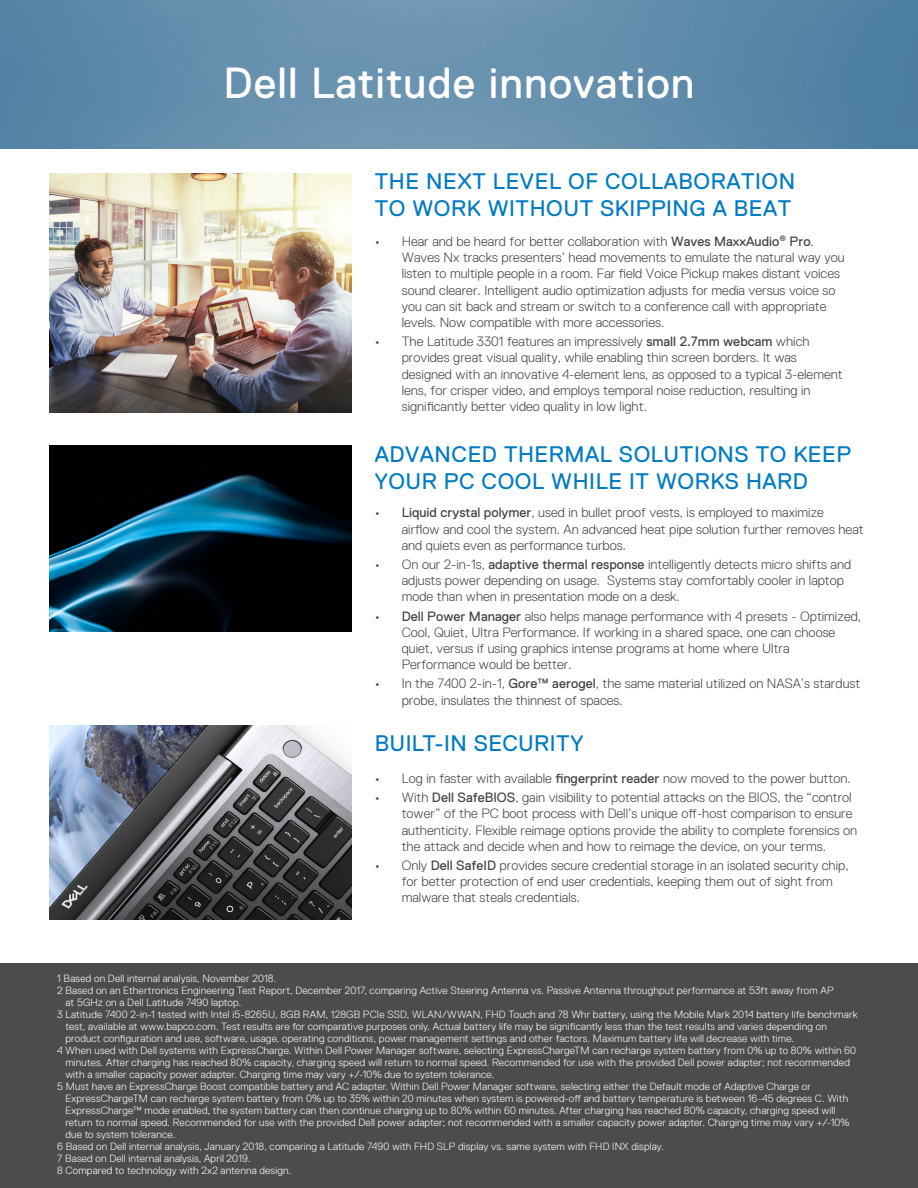
<style>
.page{position:relative;width:918px;height:1188px;background:#fff}
.page>*{position:absolute;margin:0;border:0;box-sizing:border-box;transform-origin:0 0}
.t1{font:43.5px "Dell Replica";letter-spacing:.025em;color:#fff}
.t2{font:22.5px/27px "Dell Replica";letter-spacing:.025em;color:#007bc2}
.t3{font:300 13.5px/16.2px "Dell Replica";color:#444}
.t4{font:300 10.5px/12px "Dell Replica";letter-spacing:.015em;color:#fff}
.s1{font-weight:400}
</style>
<div class="page">
<img style="left:0;top:0;width:918px;height:149px">
<img style="left:50px;top:446px;width:302px;height:185px">
<img style="left:50px;top:726px;width:302px;height:193px">
<div style="left:0;top:964px;width:918px;height:224px;background:#4b4c4d"></div>
<img style="left:50px;top:173px;width:302px;height:239px">
<p class="t1" style="left:224px;top:58px;width:472px">Dell Latitude innovation</p>
<p class="t2" style="left:375px;top:167px;width:422px">THE NEXT LEVEL OF COLLABORATION<br>TO WORK WITHOUT SKIPPING A BEAT</p>
<p class="t3" style="left:402px;top:233px;width:444px;text-indent:-27px"><span class="s1">•</span> Hear and be heard for better collaboration with <span class="s1">Waves MaxxAudio</span><sup>®</sup> <span class="s1">Pro</span>.<br>Waves Nx tracks presenters’ head movements to emulate the natural way you listen to multiple people in a room. Far field Voice Pickup makes distant voices sound clearer. Intelligent audio optimization adjusts for media versus voice so you can sit back and stream or switch to a conference call with appropriate levels. Now compatible with more accessories.</p>
<p class="t3" style="left:402px;top:333px;width:442px;text-indent:-27px"><span class="s1">•</span> The Latitude 3301 features an impressively <span class="s1">small 2.7mm webcam</span> which provides great visual quality, while enabling thin screen borders. It was designed with an innovative 4-element lens, as opposed to a typical 3-element lens, for crisper video, and employs temporal noise reduction, resulting in significantly better video quality in low light.</p>
<p class="t2" style="left:375px;top:440px;width:478px">ADVANCED THERMAL SOLUTIONS TO KEEP<br>YOUR PC COOL WHILE IT WORKS HARD</p>
<p class="t3" style="left:402px;top:505px;width:463px;text-indent:-27px"><span class="s1">• Liquid crystal polymer</span>, used in bullet proof vests, is employed to maximize airflow and cool the system. An advanced heat pipe solution further removes heat and quiets even as performance turbos.</p>
<p class="t3" style="left:402px;top:556px;width:451px;text-indent:-27px"><span class="s1">•</span> On our 2-in-1s, <span class="s1">adaptive thermal response</span> intelligently detects micro shifts and adjusts power depending on usage. Systems stay comfortably cooler in laptop mode than when in presentation mode on a desk.</p>
<p class="t3" style="left:402px;top:608px;width:461px;text-indent:-27px"><span class="s1">• Dell Power Manager</span> also helps manage performance with 4 presets - Optimized, Cool, Quiet, Ultra Performance. If working in a shared space, one can choose quiet, versus if using graphics intense programs at home where Ultra Performance would be better.</p>
<p class="t3" style="left:402px;top:676px;width:460px;text-indent:-27px"><span class="s1">•</span> In the 7400 2-in-1, <span class="s1">Gore™ aerogel</span>, the same material utilized on NASA’s stardust probe, insulates the thinnest of spaces.</p>
<p class="t2" style="left:375px;top:730px;width:210px">BUILT-IN SECURITY</p>
<p class="t3" style="left:375px;top:770px;width:477px"><span class="s1">•</span> Log in faster with available <span class="s1">fingerprint reader</span> now moved to the power button.</p>
<p class="t3" style="left:402px;top:789px;width:457px;text-indent:-27px"><span class="s1">•</span> With <span class="s1">Dell SafeBIOS</span>, gain visibility to potential attacks on the BIOS, the “control tower” of the PC boot process with Dell’s unique off-host comparison to ensure authenticity. Flexible reimage options provide the ability to complete forensics on the attack and decide when and how to reimage the device, on your terms.</p>
<p class="t3" style="left:402px;top:857px;width:448px;text-indent:-27px"><span class="s1">•</span> Only <span class="s1">Dell SafeID</span> provides secure credential storage in an isolated security chip, for better protection of end user credentials, keeping them out of sight from malware that steals credentials.</p>
<p class="t4" style="left:57px;top:972px;width:220px">1 Based on Dell internal analysis, November 2018.</p>
<p class="t4" style="left:65px;top:984px;width:770px;text-indent:-8px">2 Based on an Ethertronics Engineering Test Report, December 2017, comparing Active Steering Antenna vs. Passive Antenna throughput performance at 53ft away from AP at 5GHz on a Dell Latitude 7490 laptop.</p>
<p class="t4" style="left:65px;top:1008px;width:794px;text-indent:-8px">3 Latitude 7400 2-in-1 tested with Intel i5-8265U, 8GB RAM, 128GB PCIe SSD, WLAN/WWAN, FHD Touch and 78 Whr battery, using the Mobile Mark 2014 battery life benchmark test, available at www.bapco.com. Test results are for comparative purposes only. Actual battery life may be significantly less than the test results and varies depending on</p>
<p class="t4" style="left:65px;top:1032px;width:730px">product configuration and use, software, usage, operating conditions, power management settings and other factors. Maximum battery life will decrease with time.</p>
<p class="t4" style="left:65px;top:1044px;width:792px;text-indent:-8px">4 When used with Dell systems with ExpressCharge. Within Dell Power Manager software, selecting ExpressChargeTM can recharge system battery from 0% up to 80% within 60 minutes. After charging has reached 80% capacity, charging speed will return to normal speed. Recommended for use with the provided Dell power adapter; not recommended with a smaller capacity power adapter. Charging time may vary +/-10% due to system tolerance.</p>
<p class="t4" style="left:65px;top:1080px;width:786px;text-indent:-8px">5 Must have an ExpressCharge Boost compatible battery and AC adapter. Within Dell Power Manager software, selecting either the Default mode of Adaptive Charge or ExpressChargeTM can recharge system battery from 0% up to 35% within 20 minutes when system is powered-off and battery temperature is between 16-45 degrees C. With ExpressCharge™ mode enabled, the system battery can then continue charging up to 80% within 60 minutes. After charging has reached 80% capacity, charging speed will return to normal speed. Recommended for use with the provided Dell power adapter; not recommended with a smaller capacity power adapter. Charging time may vary +/-10% due to system tolerance.</p>
<p class="t4" style="left:57px;top:1140px;width:608px">6 Based on Dell internal analysis, January 2018, comparing a Latitude 7490 with FHD SLP display vs. same system with FHD INX display.</p>
<p class="t4" style="left:57px;top:1152px;width:195px">7 Based on Dell internal analysis, April 2019.</p>
<p class="t4" style="left:57px;top:1164px;width:235px">8 Compared to technology with 2x2 antenna design.</p>
</div>
